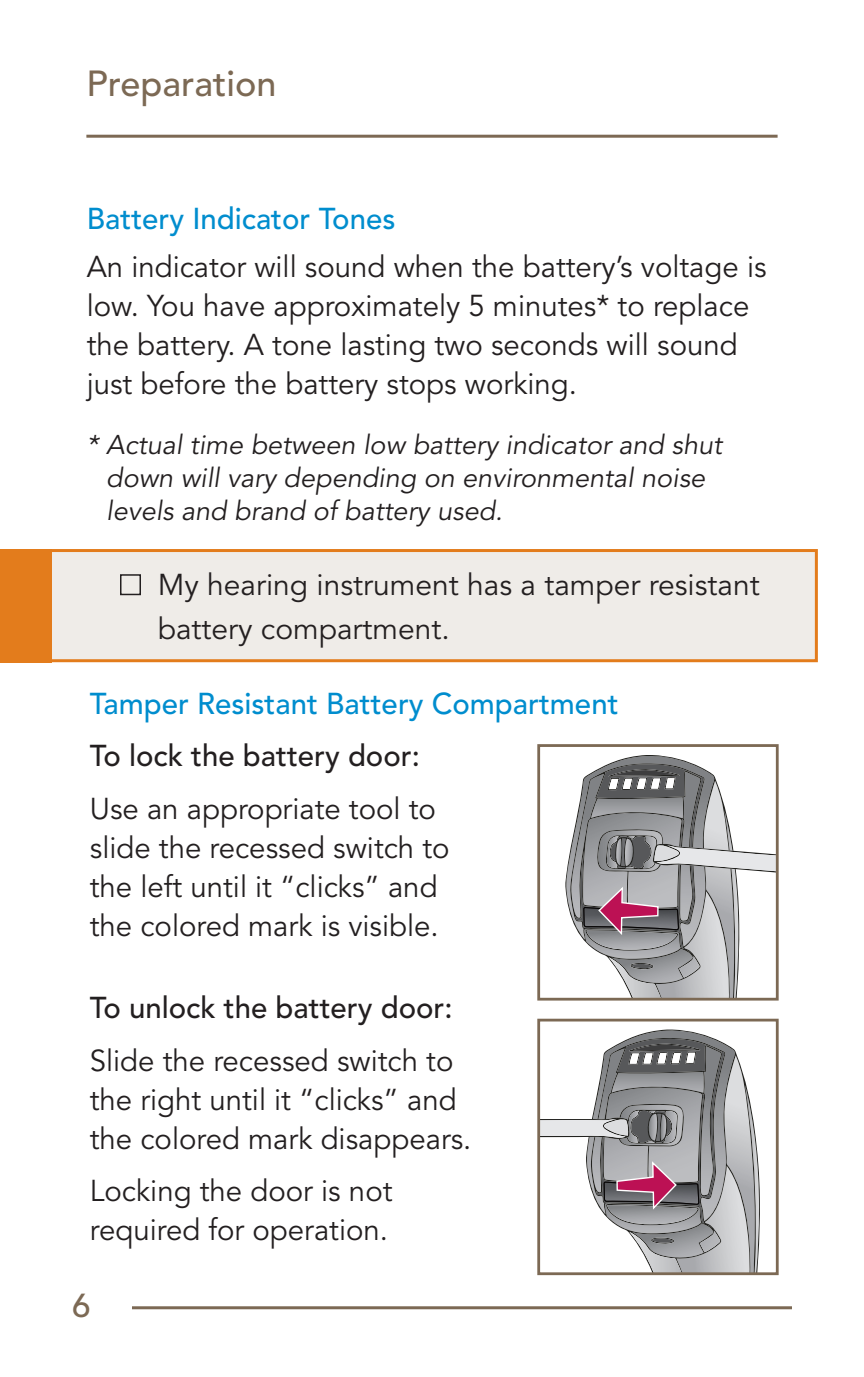
<style>
.page{position:relative;width:864px;height:1377px;background:#fff}
.page>*{position:absolute;margin:0;border:0;box-sizing:border-box;transform-origin:0 0}
.t1{font:36px "Avenir LT SLI Std Medium";color:#7c6954}
.t2{font:33px "Avenir LT SLI Std Medium";color:#7c6954}
.t3{font:30px/39px "Avenir LT SLI Std Book";color:#231f20}
.t4{font:30px "Avenir LT SLI Std Medium";color:#008dce}
.t5{font:30px "Avenir LT SLI Std Medium";color:#231f20}
.t6{font:italic 27px/33px "Avenir LT SLI Std Book";color:#231f20}
</style>
<div class="page">
<hr style="left:132px;top:1306px;width:660px;height:3px;background:#7c6954">
<hr style="left:86px;top:135px;width:692px;height:3px;background:#7c6954">
<div style="left:537px;top:744px;width:242px;height:257px;border:3px solid #7c6954"></div>
<svg style="left:565px;top:755px;width:212px;height:244px"></svg>
<div style="left:537px;top:1019px;width:242px;height:256px;border:3px solid #7c6954"></div>
<svg style="left:539px;top:1030px;width:221px;height:244px"></svg>
<div style="left:51px;top:549px;width:767px;height:113px;background:#efece8"></div>
<div style="left:0;top:549px;width:51px;height:113px;background:#e37c1c"></div>
<p class="t1" style="left:86px;top:63px;width:192px">Preparation</p>
<p class="t4" style="left:87px;top:202px;width:310px">Battery Indicator Tones</p>
<p class="t3" style="left:87px;top:248px;width:681px">An indicator will sound when the battery’s voltage is low. You have approximately 5 minutes* to replace the battery. A tone lasting two seconds will sound just before the battery stops working.</p>
<p class="t6" style="left:106px;top:429px;width:617px;text-indent:-19px">* Actual time between low battery indicator and shut down will vary depending on environmental noise levels and brand of battery used.</p>
<p class="t3" style="left:158px;top:564px;width:604px;line-height:43.5px">My hearing instrument has a tamper resistant battery compartment.</p>
<p class="t4" style="left:90px;top:686px;width:530px">Tamper Resistant Battery Compartment</p>
<p class="t5" style="left:90px;top:738px;width:332px">To lock the battery door:</p>
<p class="t3" style="left:90px;top:790px;width:361px">Use an appropriate tool to slide the recessed switch to the left until it “clicks” and the colored mark is visible.</p>
<p class="t5" style="left:90px;top:990px;width:364px">To unlock the battery door:</p>
<p class="t3" style="left:90px;top:1042px;width:383px">Slide the recessed switch to the right until it “clicks” and the colored mark disappears.</p>
<p class="t3" style="left:90px;top:1172px;width:304px">Locking the door is not required for operation.</p>
<p class="t2" style="left:72px;top:1287px;width:20px">6</p>
</div>
